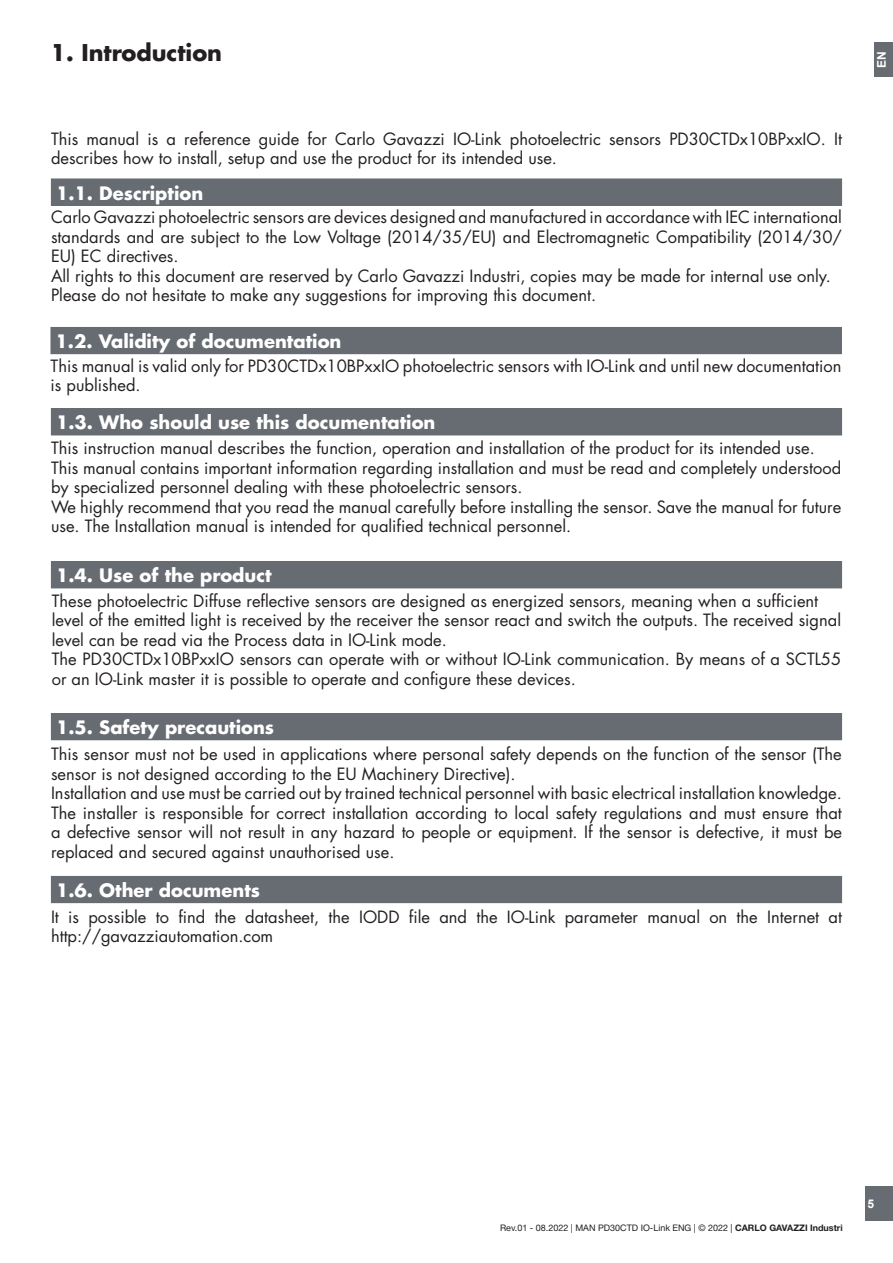
<style>
.page{position:relative;width:893px;height:1263px;background:#fff}
.page>*{position:absolute;margin:0;border:0;box-sizing:border-box;transform-origin:0 0}
.Chapters{font:700 22.5px "Futura Std";color:#231f20}
.Mellemrubrik{font:700 18px "Futura Std";color:#fff}
.t1{font:16.5px/19.5px "Futura Std";color:#231f20}
.t2{font:700 12px "Arial";color:#fff}
.t3{font:9px "Helvetica Neue LT Std";color:#231f20}
.s1{font-weight:700}
</style>
<div class="page">
<div style="left:865px;top:1186px;width:28px;height:34px;background:#676c72"></div>
<div style="left:874px;top:43px;width:19px;height:34px;background:#676c72"></div>
<div style="left:51px;top:327px;width:790px;height:27px;background:#676c72"></div>
<div style="left:51px;top:409px;width:791px;height:26px;background:#676c72"></div>
<div style="left:51px;top:408px;width:791px;height:27px;border:1px solid #676c72"></div>
<div style="left:51px;top:562px;width:791px;height:26px;background:#676c72"></div>
<div style="left:51px;top:561px;width:791px;height:27px;border:1px solid #676c72"></div>
<div style="left:51px;top:876px;width:791px;height:27px;background:#676c72"></div>
<div style="left:51px;top:713px;width:791px;height:27px;background:#676c72"></div>
<div style="left:51px;top:179px;width:791px;height:26px;background:#676c72"></div>
<div style="left:51px;top:179px;width:791px;height:27px;border:1px solid #676c72"></div>
<p class="Chapters" style="left:51px;top:38px;width:173px">1. Introduction</p>
<p class="t2" style="left:873px;top:68px;width:19px;rotate:-90deg">EN</p>
<p class="t1" style="left:51px;top:129px;width:792px">This manual is a reference guide for Carlo Gavazzi IO-Link photoelectric sensors PD30CTDx10BPxxIO. It describes how to install, setup and use the product for its intended use.</p>
<p class="Mellemrubrik" style="left:56px;top:181px;width:149px">1.1. Description</p>
<p class="t1" style="left:51px;top:208px;width:792px;text-align:justify">Carlo Gavazzi photoelectric sensors are devices designed and manufactured in accordance with IEC international standards and are subject to the Low Voltage (2014/35/EU) and Electromagnetic Compatibility (2014/30/ EU) EC directives.</p>
<p class="t1" style="left:51px;top:266px;width:781px">All rights to this document are reserved by Carlo Gavazzi Industri, copies may be made for internal use only.</p>
<p class="t1" style="left:51px;top:286px;width:547px">Please do not hesitate to make any suggestions for improving this document.</p>
<p class="Mellemrubrik" style="left:56px;top:329px;width:287px">1.2. Validity of documentation</p>
<p class="t1" style="left:51px;top:356px;width:792px">This manual is valid only for PD30CTDx10BPxxIO photoelectric sensors with IO-Link and until new documentation is published.</p>
<p class="Mellemrubrik" style="left:56px;top:411px;width:381px">1.3. Who should use this documentation</p>
<p class="t1" style="left:51px;top:438px;width:765px">This instruction manual describes the function, operation and installation of the product for its intended use.</p>
<p class="t1" style="left:51px;top:458px;width:792px">This manual contains important information regarding installation and must be read and completely understood by specialized personnel dealing with these photoelectric sensors.</p>
<p class="t1" style="left:51px;top:497px;width:792px">We highly recommend that you read the manual carefully before installing the sensor. Save the manual for future use. The Installation manual is intended for qualified technical personnel.</p>
<p class="Mellemrubrik" style="left:56px;top:563px;width:217px">1.4. Use of the product</p>
<p class="t1" style="left:52px;top:591px;width:768px">These photoelectric Diffuse reflective sensors are designed as energized sensors, meaning when a sufficient</p>
<p class="t1" style="left:52px;top:611px;width:791px">level of the emitted light is received by the receiver the sensor react and switch the outputs. The received signal</p>
<p class="t1" style="left:52px;top:630px;width:397px">level can be read via the Process data in IO-Link mode.</p>
<p class="t1" style="left:52px;top:650px;width:791px">The PD30CTDx10BPxxIO sensors can operate with or without IO-Link communication. By means of a SCTL55 or an IO-Link master it is possible to operate and configure these devices.</p>
<p class="Mellemrubrik" style="left:56px;top:715px;width:220px">1.5. Safety precautions</p>
<p class="t1" style="left:51px;top:744px;width:792px">This sensor must not be used in applications where personal safety depends on the function of the sensor (The sensor is not designed according to the EU Machinery Directive).</p>
<p class="t1" style="left:51px;top:783px;width:792px">Installation and use must be carried out by trained technical personnel with basic electrical installation knowledge.</p>
<p class="t1" style="left:51px;top:803px;width:792px;text-align:justify">The installer is responsible for correct installation according to local safety regulations and must ensure that a defective sensor will not result in any hazard to people or equipment. If the sensor is defective, it must be replaced and secured against unauthorised use.</p>
<p class="Mellemrubrik" style="left:56px;top:878px;width:206px">1.6. Other documents</p>
<p class="t1" style="left:51px;top:907px;width:792px">It is possible to find the datasheet, the IODD file and the IO-Link parameter manual on the Internet at http://gavazziautomation.com</p>
<p class="t3" style="left:500px;top:1223px;width:344px">Rev.01 - 08.2022 | MAN PD30CTD IO-Link ENG | © 2022 | <span class="s1">CARLO GAVAZZI Industri</span></p>
<p class="t2" style="left:867px;top:1195px;width:8px">5</p>
</div>
